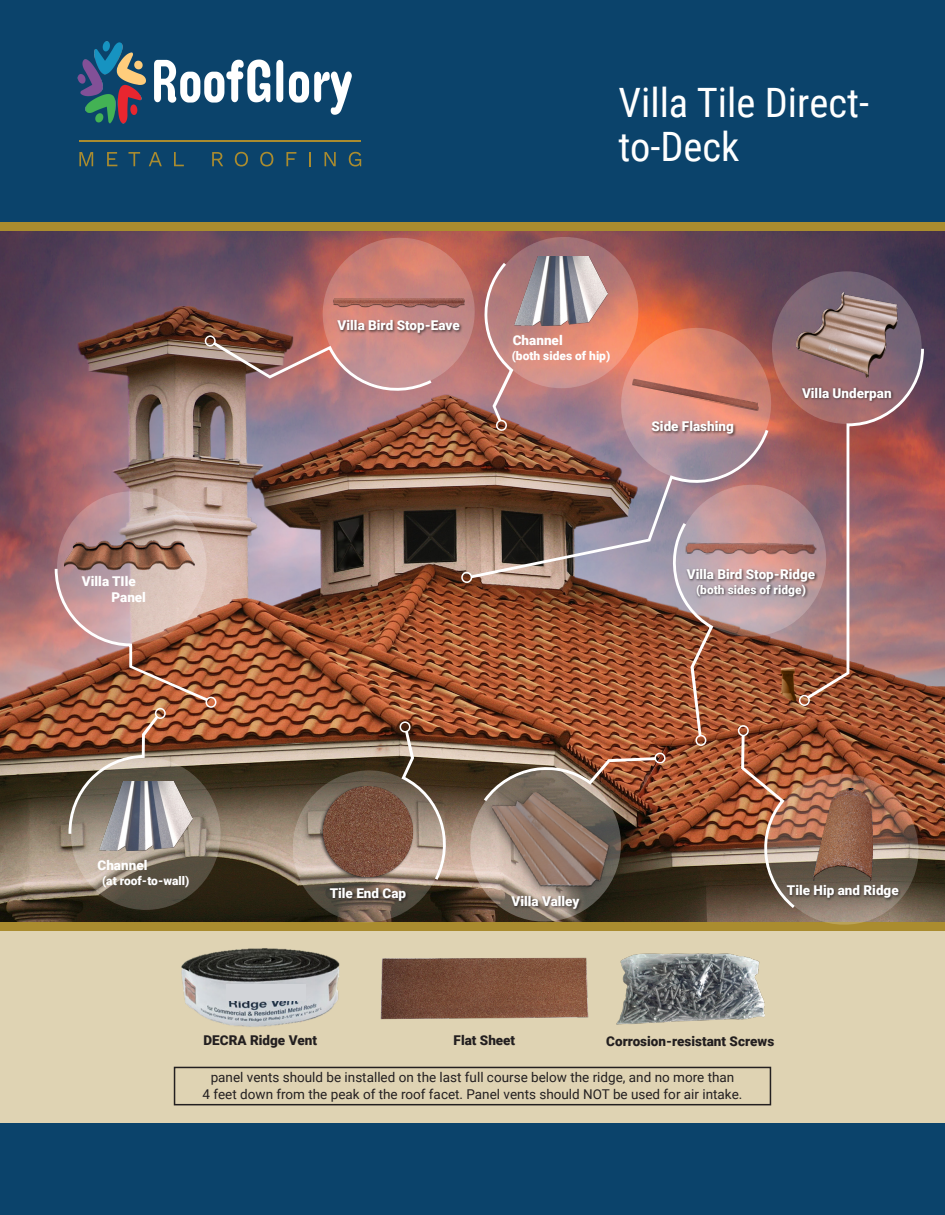
<style>
.page{position:relative;width:945px;height:1215px;background:#fff}
.page>*{position:absolute;margin:0;border:0;box-sizing:border-box;transform-origin:0 0}
.t1{font:40.5px/44px "Roboto Condensed";color:#fff}
.t2{font:13.5px/16.2px "Roboto";color:#231f20;text-align:center}
.t3{font:900 13.5px/16.2px "Roboto";color:#fff}
.t4{font:900 13.5px "Roboto";color:#231f20}
.t5{font:900 12px "Roboto";color:#fff}
</style>
<div class="page">
<div style="left:0;top:1123px;width:945px;height:92px;background:#0b436b"></div>
<div style="left:0;top:0;width:945px;height:222px;background:#0b436b"></div>
<svg style="left:79px;top:152px;width:14px;height:14px"></svg>
<svg style="left:107px;top:152px;width:10px;height:14px"></svg>
<svg style="left:128px;top:152px;width:12px;height:14px"></svg>
<svg style="left:149px;top:152px;width:13px;height:14px"></svg>
<svg style="left:174px;top:152px;width:10px;height:14px"></svg>
<svg style="left:212px;top:152px;width:11px;height:14px"></svg>
<svg style="left:235px;top:152px;width:13px;height:14px"></svg>
<svg style="left:260px;top:152px;width:13px;height:14px"></svg>
<svg style="left:286px;top:152px;width:10px;height:14px"></svg>
<svg style="left:309px;top:152px;width:2px;height:14px"></svg>
<svg style="left:325px;top:152px;width:11px;height:14px"></svg>
<svg style="left:349px;top:152px;width:12px;height:14px"></svg>
<div style="left:0;top:222px;width:945px;height:10px;background:#aa8c2f"></div>
<div style="left:0;top:922px;width:945px;height:201px;background:#dfd3b3"></div>
<div style="left:0;top:922px;width:945px;height:9px;background:#aa8c2f"></div>
<img style="left:0;top:231px;width:945px;height:691px">
<img style="left:181px;top:948px;width:159px;height:79px">
<img style="left:55px;top:231px;width:873px;height:694px">
<img style="left:380px;top:957px;width:208px;height:62px">
<img style="left:616px;top:953px;width:148px;height:72px">
<svg style="left:173px;top:1066px;width:599px;height:40px"></svg>
<img style="left:333px;top:298px;width:131px;height:10px">
<img style="left:814px;top:789px;width:58px;height:92px">
<img style="left:685px;top:540px;width:131px;height:18px">
<div style="left:319px;top:786px;width:95px;height:95px;background:#231f20;opacity:.75"></div>
<img style="left:323px;top:787px;width:90px;height:89px">
<img style="left:99px;top:781px;width:93px;height:70px">
<div style="left:482px;top:787px;width:132px;height:109px;background:#231f20;opacity:.4"></div>
<img style="left:490px;top:778px;width:130px;height:126px">
<div style="left:510px;top:895px;width:73px;height:17px;background:#231f20;opacity:.75"></div>
<img style="left:515px;top:256px;width:92px;height:70px">
<div style="left:336px;top:319px;width:127px;height:17px;background:#231f20;opacity:.75"></div>
<div style="left:685px;top:568px;width:133px;height:32px;background:#231f20;opacity:.75"></div>
<img style="left:796px;top:293px;width:101px;height:84px">
<div style="left:801px;top:386px;width:94px;height:18px;background:#231f20;opacity:.75"></div>
<img style="left:632px;top:379px;width:128px;height:32px">
<div style="left:651px;top:420px;width:85px;height:17px;background:#231f20;opacity:.75"></div>
<div style="left:786px;top:884px;width:116px;height:17px;background:#231f20;opacity:.75"></div>
<div style="left:328px;top:887px;width:81px;height:17px;background:#231f20;opacity:.75"></div>
<img style="left:65px;top:540px;width:130px;height:31px">
<img style="left:77px;top:41px;width:284px;height:101px">
<div style="left:226px;top:984px;width:80px;height:17px;background:#d2d4d8"></div>
<p class="t3" style="left:111px;top:572px;width:36px;text-indent:-30px">Villa TIle<br>Panel</p>
<p class="t1" style="left:618px;top:79px;width:252px">Villa Tile Direct&shy;to-Deck</p>
<p class="t3" style="left:338px;top:317px;width:124px">Villa Bird Stop-Eave</p>
<p class="t3" style="left:513px;top:332px;width:51px">Channel</p>
<p class="t5" style="left:512px;top:347px;width:100px">(both sides of hip)</p>
<p class="t3" style="left:652px;top:418px;width:84px">Side Flashing</p>
<p class="t3" style="left:802px;top:384px;width:91px">Villa Underpan</p>
<p class="t3" style="left:687px;top:566px;width:130px">Villa Bird Stop-Ridge</p>
<p class="t5" style="left:696px;top:581px;width:111px">(both sides of ridge)</p>
<p class="t3" style="left:97px;top:857px;width:51px">Channel</p>
<p class="t5" style="left:102px;top:872px;width:89px">(at roof-to-wall)</p>
<p class="t3" style="left:330px;top:885px;width:78px">Tile End Cap</p>
<p class="t3" style="left:787px;top:882px;width:113px">Tile Hip and Ridge</p>
<p class="t3" style="left:511px;top:893px;width:70px">Villa Valley</p>
<p class="t4" style="left:204px;top:1031px;width:115px">DECRA Ridge Vent</p>
<p class="t4" style="left:454px;top:1031px;width:63px">Flat Sheet</p>
<p class="t4" style="left:606px;top:1031px;width:169px">Corrosion-resistant Screws</p>
<p class="t2" style="left:203px;top:1069px;width:541px">panel vents should be installed on the last full course below the ridge, and no more than<br>4 feet down from the peak of the roof facet. Panel vents should NOT be used for air intake.</p>
</div>
